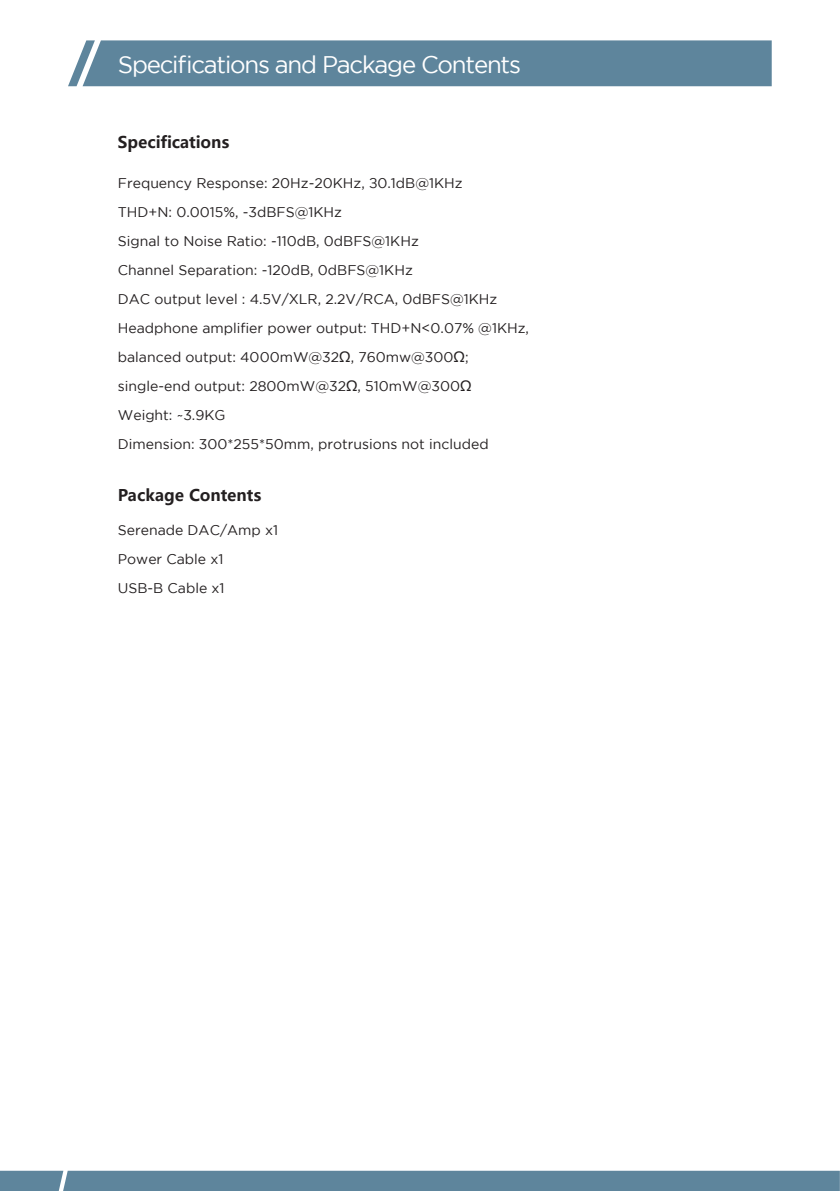
<style>
.page{position:relative;width:840px;height:1191px;background:#fff}
.page>*{position:absolute;margin:0;border:0;box-sizing:border-box;transform-origin:0 0}
.t1{font:24px "Gotham";letter-spacing:-.05em;color:#fff}
.t2{font:700 16px "Microsoft Ya Hei";color:#231f20}
.t3{font:14px/29px "Gotham";color:#231f20}
.s1{font-family:"Microsoft Ya Hei"}
</style>
<div class="page">
<div style="left:68px;top:40px;width:703px;height:46px;background:#5e859c"></div>
<div style="left:0;top:1170px;width:839px;height:21px;background:#5e859c"></div>
<h1 class="t1" style="left:118px;top:51px;width:404px">Specifications and Package Contents</h1>
<p class="t2" style="left:118px;top:131px;width:113px">Specifications</p>
<p class="t3" style="left:118px;top:169px;width:412px">Frequency Response: 20Hz-20KHz, ±0.1dB@1KHz<br>THD+N: 0.0015%, -3dBFS@1KHz<br>Signal to Noise Ratio: -110dB, 0dBFS@1KHz<br>Channel Separation: -120dB, 0dBFS@1KHz<br>DAC output level : 4.5V/XLR, 2.2V/RCA, 0dBFS@1KHz Headphone amplifier power output: THD+N&lt;0.07% @1KHz, balanced output: 4000mW@32<span class="s1">Ω</span>, 760mw@300<span class="s1">Ω</span>; single-end output: 2800mW@32<span class="s1">Ω</span>, 510mW@300<span class="s1">Ω </span>Weight: ~3.9KG<br>Dimension: 300*255*50mm, protrusions not included</p>
<p class="t2" style="left:118px;top:484px;width:145px">Package Contents</p>
<p class="t3" style="left:118px;top:515px;width:162px">Serenade DAC/Amp x1<br>Power Cable x1<br>USB-B Cable x1</p>
</div>
